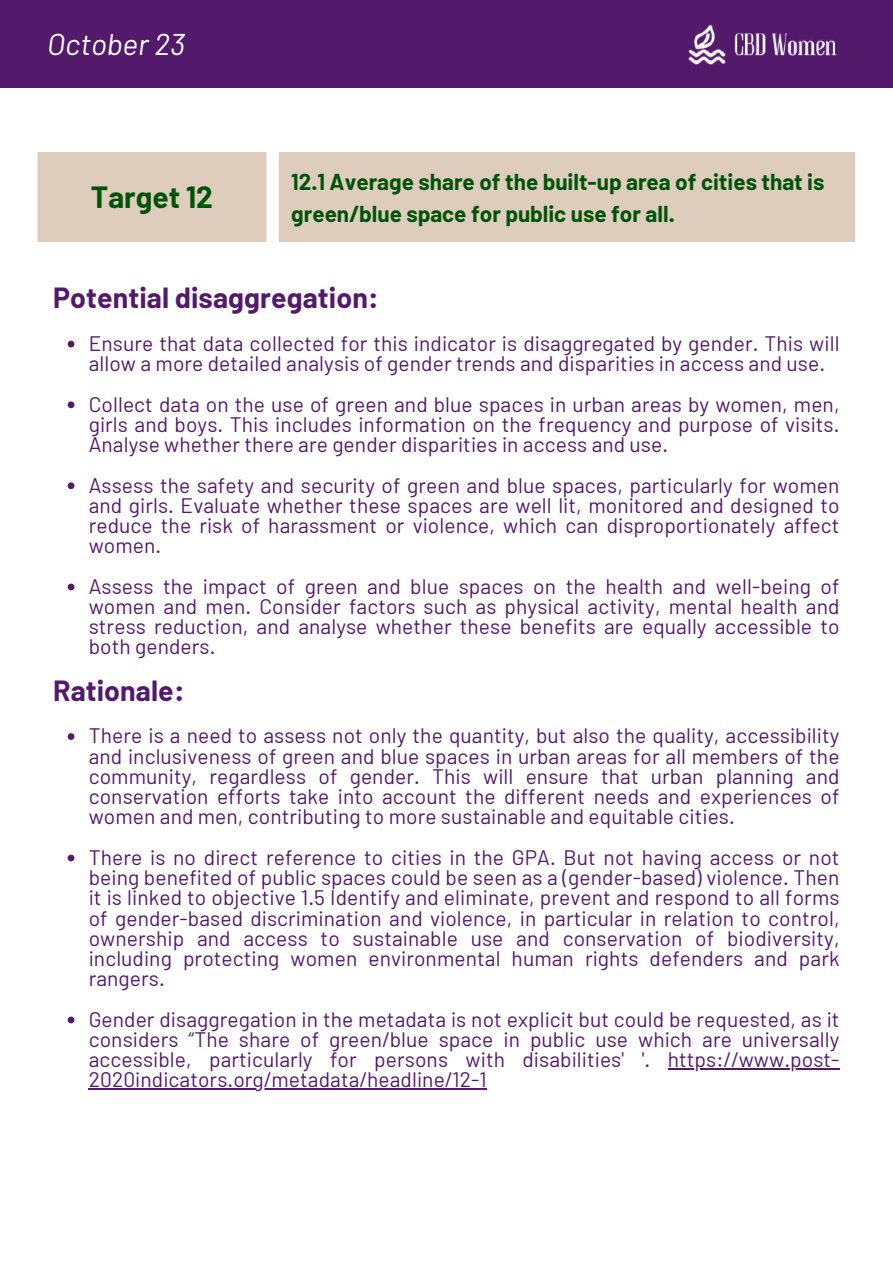
<style>
.page{position:relative;width:893px;height:1264px;background:#fff}
.page>*{position:absolute;margin:0;border:0;box-sizing:border-box;transform-origin:0 0}
.t1{font:italic 30px "Barlow";color:#fff}
.t2{font:700 30px "Barlow";color:#015407}
.t3{font:700 28.5px "Barlow";letter-spacing:.005em;color:#53196b}
.t4{font:700 22.5px/31.5px "Barlow";color:#015407}
.t5{font:21px/20.2px "Barlow";letter-spacing:.005em;color:#53196b;text-align:justify}
</style>
<div class="page">
<div style="left:0;top:0;width:892px;height:88px;background:#53196b"></div>
<img style="left:688px;top:24px;width:149px;height:42px">
<div style="left:37px;top:152px;width:818px;height:90px;background:#deccbd"></div>
<svg style="left:68px;top:341px;width:6px;height:6px"></svg>
<svg style="left:68px;top:401px;width:6px;height:7px"></svg>
<svg style="left:68px;top:482px;width:6px;height:7px"></svg>
<svg style="left:68px;top:583px;width:6px;height:7px"></svg>
<svg style="left:68px;top:733px;width:6px;height:7px"></svg>
<svg style="left:68px;top:854px;width:6px;height:7px"></svg>
<svg style="left:68px;top:1016px;width:6px;height:7px"></svg>
<hr style="left:667px;top:1068px;width:172px;height:1px;background:#53196b">
<hr style="left:89px;top:1088px;width:398px;height:1px;background:#53196b">
<h1 class="t1" style="left:47px;top:25px;width:139px">October 23</h1>
<h1 class="t2" style="left:91px;top:178px;width:124px">Target 12</h1>
<p class="t4" style="left:291px;top:165px;width:534px">12.1 Average share of the built-up area of cities that is green/blue space for public use for all.</p>
<h2 class="t3" style="left:53px;top:279px;width:327px">Potential disaggregation:</h2>
<p class="t5" style="left:89px;top:332px;width:752px">Ensure that data collected for this indicator is disaggregated by gender. This will allow a more detailed analysis of gender trends and disparities in access and use.</p>
<p class="t5" style="left:89px;top:393px;width:752px">Collect data on the use of green and blue spaces in urban areas by women, men, girls and boys. This includes information on the frequency and purpose of visits.<br>Analyse whether there are gender disparities in access and use.</p>
<p class="t5" style="left:89px;top:474px;width:752px">Assess the safety and security of green and blue spaces, particularly for women and girls. Evaluate whether these spaces are well lit, monitored and designed to reduce the risk of harassment or violence, which can disproportionately affect women.</p>
<p class="t5" style="left:89px;top:575px;width:752px">Assess the impact of green and blue spaces on the health and well-being of women and men. Consider factors such as physical activity, mental health and stress reduction, and analyse whether these benefits are equally accessible to both genders.</p>
<h2 class="t3" style="left:53px;top:672px;width:133px">Rationale:</h2>
<p class="t5" style="left:89px;top:724px;width:752px">There is a need to assess not only the quantity, but also the quality, accessibility and inclusiveness of green and blue spaces in urban areas for all members of the community, regardless of gender. This will ensure that urban planning and conservation efforts take into account the different needs and experiences of women and men, contributing to more sustainable and equitable cities.</p>
<p class="t5" style="left:89px;top:846px;width:752px">There is no direct reference to cities in the GPA. But not having access or not being benefited of public spaces could be seen as a (gender-based) violence. Then it is linked to objective 1.5 Identify and eliminate, prevent and respond to all forms of gender-based discrimination and violence, in particular in relation to control, ownership and access to sustainable use and conservation of biodiversity, including protecting women environmental human rights defenders and park rangers.</p>
<p class="t5" style="left:89px;top:1008px;width:752px">Gender disaggregation in the metadata is not explicit but could be requested, as it considers “The share of green/blue space in public use which are universally accessible, particularly for persons with disabilities' '. https://www.post-2020indicators.org/metadata/headline/12-1</p>
</div>
